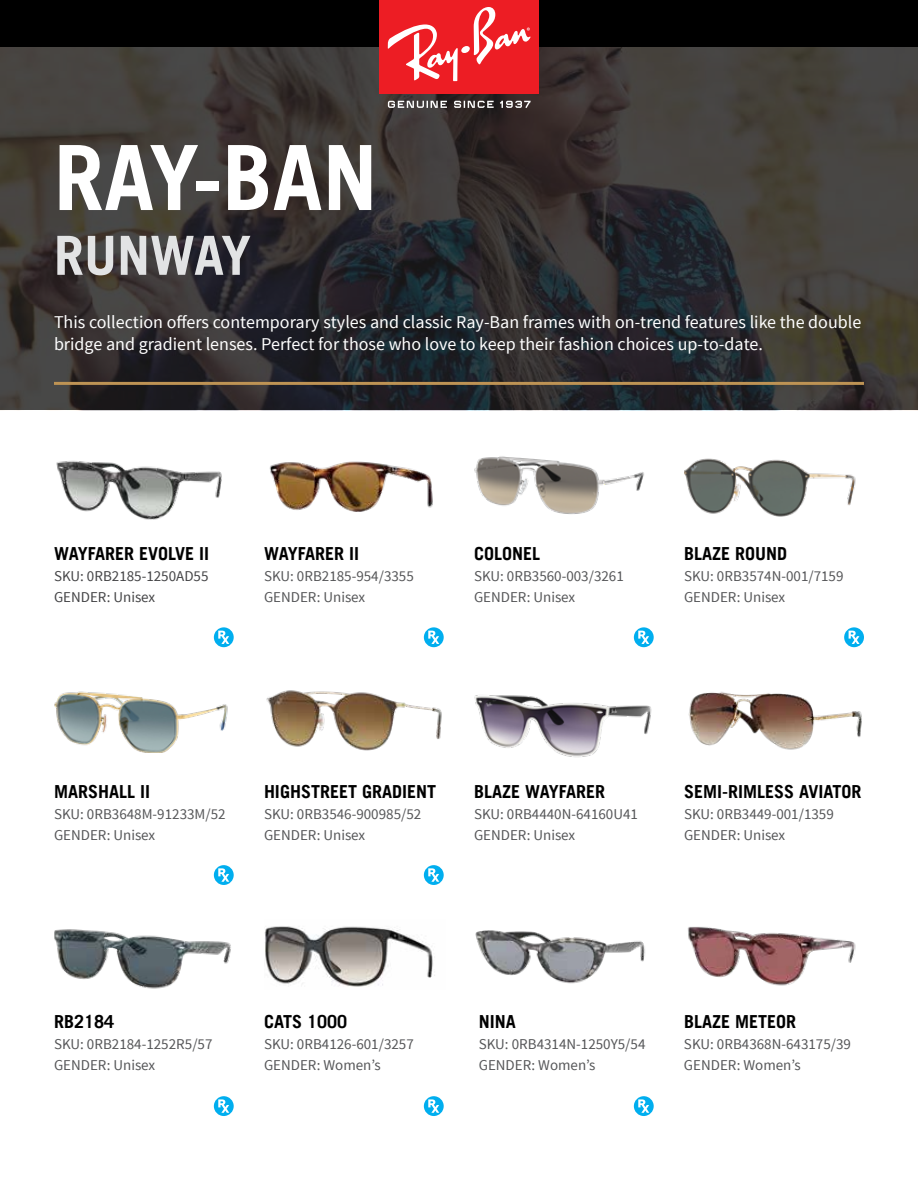
<style>
.page{position:relative;width:918px;height:1188px;background:#fff}
.page>*{position:absolute;margin:0;border:0;box-sizing:border-box;transform-origin:0 0}
.t1{font:700 90px "Trade Gothic LT";color:#fff}
.t2{font:700 54px "Trade Gothic LT";color:#e2e3e4}
.t3{font:18px/21.6px "Source Sans Pro";color:#fff}
.t4{font:700 18px "Trade Gothic LT";color:#000}
.t5{font:15px/21px "Source Sans Pro";color:#555658}
.t6{font:15px/21px "Source Sans Pro";color:#444446}
</style>
<div class="page">
<img style="left:0;top:47px;width:918px;height:363px">
<hr style="left:54px;top:382px;width:810px;height:3px;background:#be9354">
<img style="left:474px;top:695px;width:178px;height:63px">
<img style="left:264px;top:926px;width:171px;height:61px">
<img style="left:475px;top:930px;width:170px;height:54px">
<img style="left:56px;top:460px;width:166px;height:60px">
<img style="left:54px;top:691px;width:174px;height:62px">
<img style="left:266px;top:690px;width:176px;height:61px">
<img style="left:687px;top:926px;width:169px;height:60px">
<img style="left:269px;top:461px;width:164px;height:51px">
<img style="left:684px;top:458px;width:172px;height:59px">
<img style="left:688px;top:691px;width:174px;height:59px">
<img style="left:54px;top:929px;width:177px;height:60px">
<img style="left:474px;top:456px;width:170px;height:58px">
<div style="left:0;top:0;width:918px;height:47px;background:#000"></div>
<div style="left:379px;top:0;width:160px;height:94px;background:#ed1d24"></div>
<div style="left:461px;top:46px;width:9px;height:7px;background:#fff;border-radius:3px"></div>
<svg style="left:474px;top:7px;width:57px;height:58px"></svg>
<svg style="left:388px;top:24px;width:70px;height:57px"></svg>
<svg style="left:388px;top:101px;width:59px;height:7px"></svg>
<svg style="left:454px;top:101px;width:40px;height:7px"></svg>
<svg style="left:500px;top:101px;width:31px;height:7px"></svg>
<svg style="left:214px;top:627px;width:20px;height:20px"></svg>
<svg style="left:218px;top:631px;width:11px;height:13px"></svg>
<div style="left:214px;top:1096px;width:20px;height:20px;background:#00aeef;border-radius:50%"></div>
<svg style="left:218px;top:1099px;width:11px;height:14px"></svg>
<div style="left:214px;top:865px;width:20px;height:20px;background:#00aeef;border-radius:50%"></div>
<svg style="left:218px;top:868px;width:11px;height:14px"></svg>
<svg style="left:424px;top:627px;width:20px;height:20px"></svg>
<svg style="left:428px;top:631px;width:11px;height:13px"></svg>
<div style="left:424px;top:1096px;width:20px;height:20px;background:#00aeef;border-radius:50%"></div>
<svg style="left:428px;top:1099px;width:11px;height:14px"></svg>
<div style="left:424px;top:865px;width:20px;height:20px;background:#00aeef;border-radius:50%"></div>
<svg style="left:428px;top:868px;width:11px;height:14px"></svg>
<svg style="left:634px;top:627px;width:20px;height:20px"></svg>
<svg style="left:638px;top:631px;width:11px;height:13px"></svg>
<div style="left:634px;top:1096px;width:20px;height:20px;background:#00aeef;border-radius:50%"></div>
<svg style="left:638px;top:1099px;width:11px;height:14px"></svg>
<svg style="left:844px;top:627px;width:20px;height:20px"></svg>
<svg style="left:849px;top:631px;width:11px;height:13px"></svg>
<h1 class="t1" style="left:54px;top:123px;width:325px">RAY-BAN</h1>
<h2 class="t2" style="left:54px;top:222px;width:199px">RUNWAY</h2>
<p class="t3" style="left:54px;top:312px;width:809px">This collection offers contemporary styles and classic Ray-Ban frames with on-trend features like the double bridge and gradient lenses. Perfect for those who love to keep their fashion choices up-to-date.</p>
<p class="t4" style="left:54px;top:543px;width:157px">WAYFARER EVOLVE II</p>
<p class="t6" style="left:54px;top:566px;width:156px">SKU: 0RB2185-1250AD55<br>GENDER: Unisex</p>
<p class="t4" style="left:264px;top:543px;width:97px">WAYFARER II</p>
<p class="t5" style="left:264px;top:566px;width:151px">SKU: 0RB2185-954/3355<br>GENDER: Unisex</p>
<p class="t4" style="left:474px;top:543px;width:68px">COLONEL</p>
<p class="t5" style="left:474px;top:566px;width:151px">SKU: 0RB3560-003/3261<br>GENDER: Unisex</p>
<p class="t4" style="left:684px;top:543px;width:105px">BLAZE ROUND</p>
<p class="t5" style="left:684px;top:566px;width:161px">SKU: 0RB3574N-001/7159<br>GENDER: Unisex</p>
<p class="t4" style="left:54px;top:780px;width:98px">MARSHALL II</p>
<p class="t5" style="left:54px;top:804px;width:173px">SKU: 0RB3648M-91233M/52<br>GENDER: Unisex</p>
<p class="t4" style="left:264px;top:780px;width:174px">HIGHSTREET GRADIENT</p>
<p class="t5" style="left:264px;top:804px;width:159px">SKU: 0RB3546-900985/52<br>GENDER: Unisex</p>
<p class="t4" style="left:474px;top:780px;width:133px">BLAZE WAYFARER</p>
<p class="t5" style="left:474px;top:804px;width:165px">SKU: 0RB4440N-64160U41<br>GENDER: Unisex</p>
<p class="t4" style="left:684px;top:780px;width:179px">SEMI-RIMLESS AVIATOR</p>
<p class="t5" style="left:684px;top:804px;width:151px">SKU: 0RB3449-001/1359<br>GENDER: Unisex</p>
<p class="t4" style="left:54px;top:1010px;width:62px">RB2184</p>
<p class="t5" style="left:54px;top:1034px;width:160px">SKU: 0RB2184-1252R5/57<br>GENDER: Unisex</p>
<p class="t4" style="left:264px;top:1010px;width:85px">CATS 1000</p>
<p class="t5" style="left:264px;top:1034px;width:151px">SKU: 0RB4126-601/3257<br>GENDER: Women’s</p>
<p class="t4" style="left:479px;top:1010px;width:39px">NINA</p>
<p class="t5" style="left:479px;top:1034px;width:168px">SKU: 0RB4314N-1250Y5/54<br>GENDER: Women’s</p>
<p class="t4" style="left:684px;top:1010px;width:114px">BLAZE METEOR</p>
<p class="t5" style="left:684px;top:1034px;width:168px">SKU: 0RB4368N-643175/39<br>GENDER: Women’s</p>
</div>
